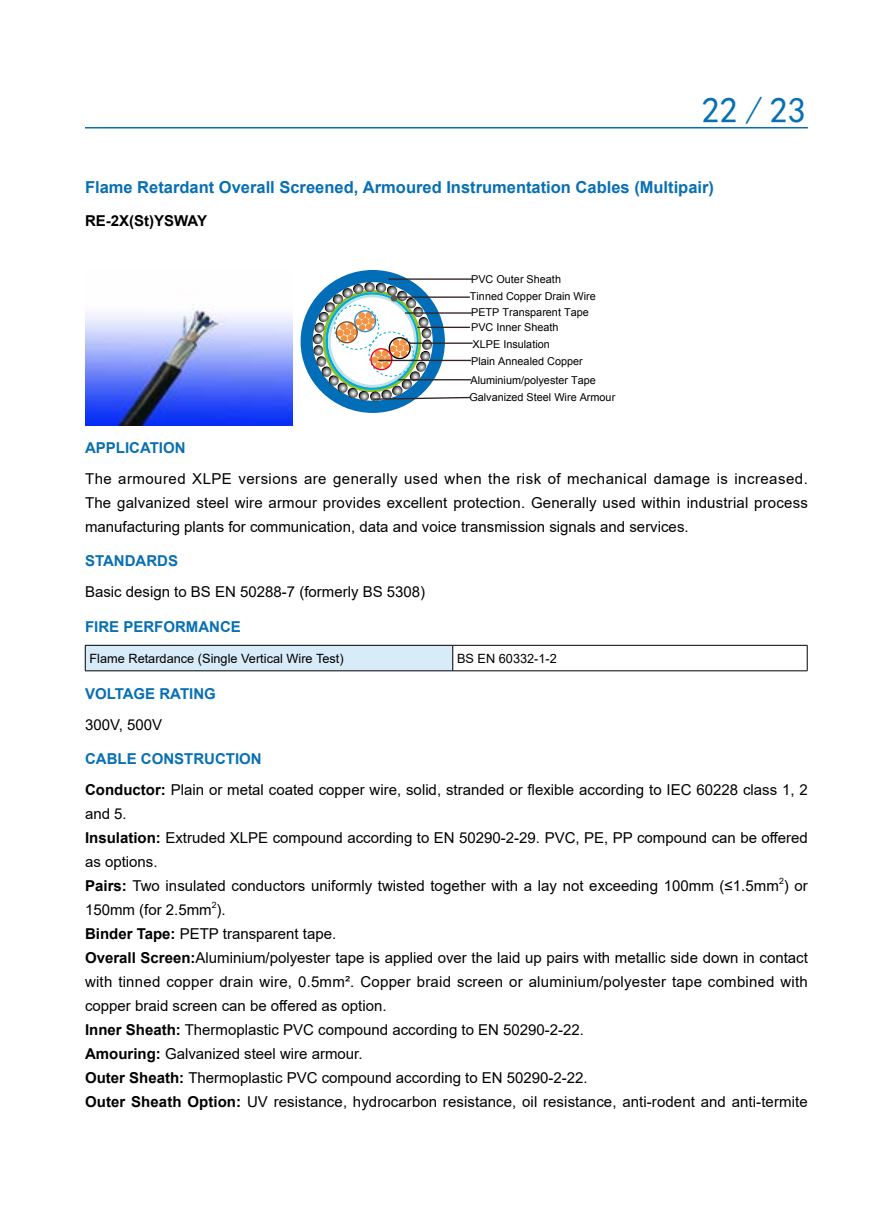
<style>
.page{position:relative;width:893px;height:1212px;background:#fff}
.page>*{position:absolute;margin:0;border:0;box-sizing:border-box;transform-origin:0 0}
.t1{font:36px "Sim Hei";color:#076fb3}
.t2{font:700 16.5px "Arial";color:#076fb3}
.t3{font:15px/24px "Arial";color:#000}
.t4{font:700 15px "Arial";color:#076fb3}
.t5{font:700 15px "Arial";color:#000}
.t6{font:12.75px "Arial";color:#000}
.t7{font:10.8px "Arial";color:#000}
.t8{font:8.7px "Arial";color:#000}
.s1{font-weight:700;color:#076fb3}
.s2{font-weight:700}
</style>
<div class="page">
<hr style="left:85px;top:127px;width:723px;height:1px;background:#076fb3">
<img style="left:85px;top:304px;width:208px;height:121px">
<div style="left:301px;top:270px;width:144px;height:143px;border:12px solid #036eb8;border-radius:50%"></div>
<hr style="left:388px;top:278px;width:85px;height:2px;background:#342325">
<hr style="left:409px;top:342px;width:64px;height:2px;background:#342325">
<svg style="left:313px;top:282px;width:159px;height:120px"></svg>
<div style="left:391px;top:295px;width:6px;height:7px;border:1px solid #595757;border-radius:50%"></div>
<hr style="left:417px;top:327px;width:53px;height:1px;background:#342325">
<hr style="left:405px;top:312px;width:67px;height:2px;background:#342325">
<div style="left:85px;top:645px;width:368px;height:26px;background:#d8ebf9"></div>
<hr style="left:85px;top:645px;width:368px;height:1px;background:#000">
<svg style="left:85px;top:645px;width:1px;height:25px"></svg>
<hr style="left:85px;top:670px;width:368px;height:1px;background:#000">
<hr style="left:453px;top:645px;width:354px;height:1px;background:#000">
<svg style="left:452px;top:645px;width:1px;height:26px"></svg>
<svg style="left:807px;top:645px;width:1px;height:26px"></svg>
<hr style="left:453px;top:670px;width:354px;height:1px;background:#000">
<h1 class="t1" style="left:702px;top:92px;width:105px">22 /23</h1>
<p class="t2" style="left:85px;top:175px;width:630px">Flame Retardant Overall Screened, Armoured Instrumentation Cables (Multipair)</p>
<p class="t5" style="left:85px;top:210px;width:123px">RE-2X(St)YSWAY</p>
<p class="t7" style="left:471px;top:272px;width:91px">PVC Outer Sheath</p>
<p class="t7" style="left:470px;top:289px;width:128px">Tinned Copper Drain Wire</p>
<p class="t7" style="left:471px;top:320px;width:89px">PVC Inner Sheath</p>
<p class="t7" style="left:471px;top:305px;width:119px">PETP Transparent Tape</p>
<p class="t7" style="left:473px;top:337px;width:79px">XLPE Insulation</p>
<p class="t7" style="left:471px;top:354px;width:113px">Plain Annealed Copper</p>
<p class="t7" style="left:470px;top:373px;width:127px">Aluminium/polyester Tape</p>
<p class="t7" style="left:469px;top:390px;width:147px">Galvanized Steel Wire Armour</p>
<p class="t4" style="left:85px;top:437px;width:102px">APPLICATION</p>
<p class="t3" style="left:85px;top:466px;width:724px;text-align:justify">The armoured XLPE versions are generally used when the risk of mechanical damage is increased.<br>The galvanized steel wire armour provides excellent protection. Generally used within industrial process manufacturing plants for communication, data and voice transmission signals and services.</p>
<p class="t4" style="left:85px;top:551px;width:95px">STANDARDS</p>
<p class="t3" style="left:85px;top:580px;width:342px">Basic design to BS EN 50288-7 (formerly BS 5308)</p>
<p class="t4" style="left:85px;top:616px;width:157px">FIRE PERFORMANCE</p>
<p class="t6" style="left:90px;top:649px;width:256px">Flame Retardance (Single Vertical Wire Test)</p>
<p class="t6" style="left:457px;top:649px;width:101px">BS EN 60332-1-2</p>
<p class="t4" style="left:85px;top:683px;width:132px">VOLTAGE RATING</p>
<p class="t3" style="left:85px;top:712px;width:79px">300V, 500V</p>
<p class="t3" style="left:85px;top:743px;width:724px;line-height:30.8px"><span class="s1">CABLE CONSTRUCTION<br></span><span class="s2">Conductor:</span> Plain or metal coated copper wire, solid, stranded or flexible according to IEC 60228 class 1, 2</p>
<p class="t3" style="left:85px;top:802px;width:724px">and 5.<br><span class="s2">Insulation:</span> Extruded XLPE compound according to EN 50290-2-29. PVC, PE, PP compound can be offered as options.<br><span class="s2">Pairs:</span> Two insulated conductors uniformly twisted together with a lay not exceeding 100mm (≤1.5mm ) or</p>
<p class="t8" style="left:779px;top:875px;width:6px">2</p>
<p class="t8" style="left:212px;top:899px;width:6px">2</p>
<p class="t3" style="left:85px;top:922px;width:724px"><span class="s2">Binder Tape:</span> PETP transparent tape.<br><span class="s2">Overall Screen:</span>Aluminium/polyester tape is applied over the laid up pairs with metallic side down in contact with tinned copper drain wire, 0.5mm². Copper braid screen or aluminium/polyester tape combined with copper braid screen can be offered as option.<br><span class="s2">Inner Sheath:</span> Thermoplastic PVC compound according to EN 50290-2-22.<br><span class="s2">Amouring:</span> Galvanized steel wire armour.<br><span class="s2">Outer Sheath:</span> Thermoplastic PVC compound according to EN 50290-2-22.<br><span class="s2">Outer Sheath Option:</span> UV resistance, hydrocarbon resistance, oil resistance, anti-rodent and anti-termite</p>
<p class="t3" style="left:85px;top:898px;width:142px">150mm (for 2.5mm ).</p>
</div>
